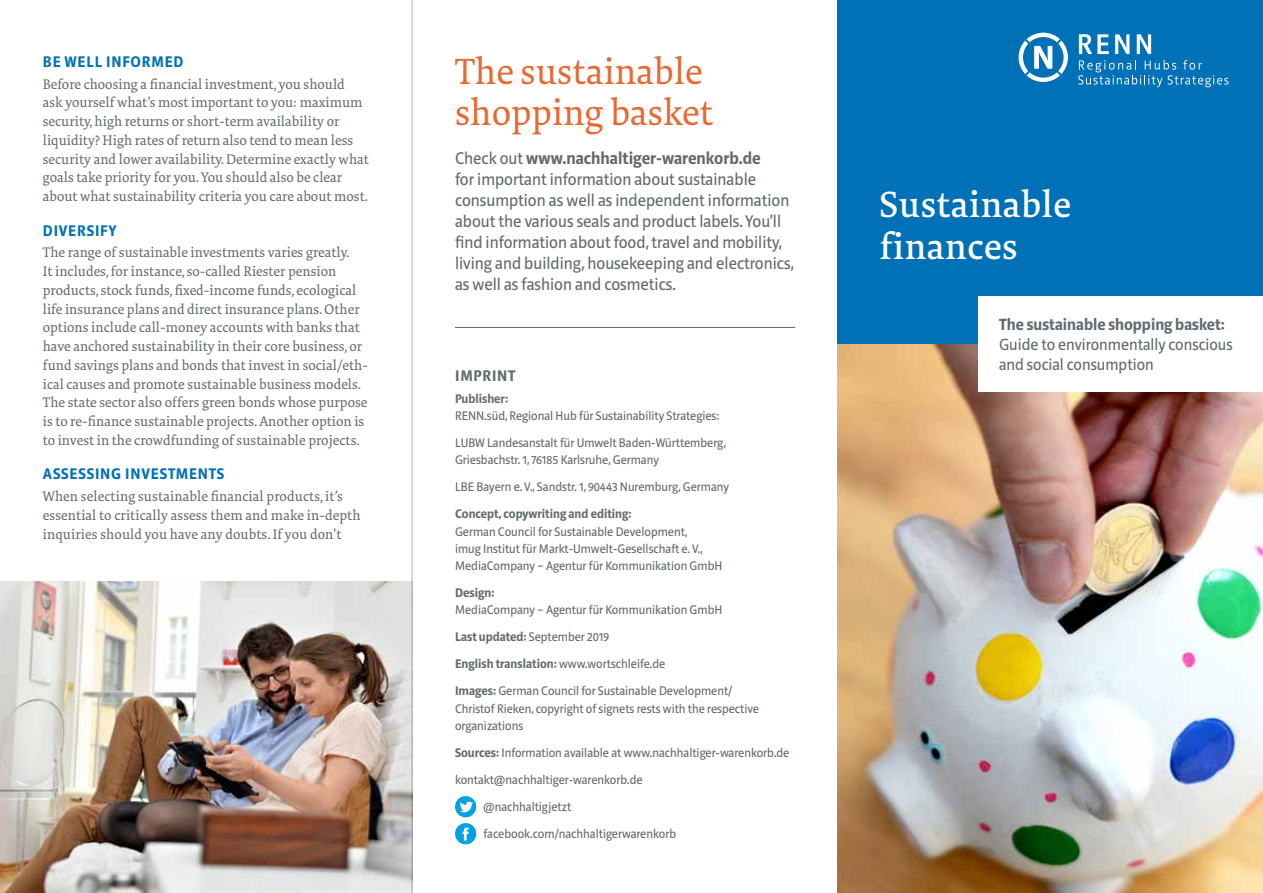
<style>
.page{position:relative;width:1263px;height:893px;background:#fff}
.page>*{position:absolute;margin:0;border:0;box-sizing:border-box;transform-origin:0 0}
.t1{font:37.5px/40.5px "Tundra OT";color:#e96933}
.t2{font:500 37.5px/42px "Tundra OT";letter-spacing:.015em;color:#fff}
.t3{font:17.25px/21px "Riga";color:#616a6e}
.t4{font:16.5px/19.8px "Riga";color:#616a6e}
.t5{font:700 16.5px "Riga";color:#616a6e}
.t6{font:700 15.75px "Riga";letter-spacing:.05em;color:#0071b7}
.t7{font:700 15.75px "Riga";letter-spacing:.05em;color:#616a6e}
.t8{font:14.25px/18.8px "Tundra OT";color:#616a6e}
.t9{font:12.75px/27px "Riga";color:#616a6e}
.t10{font:700 12.75px "Riga";color:#616a6e}
.s1{font-weight:700}
</style>
<div class="page">
<img style="left:838px;top:344px;width:425px;height:549px">
<div style="left:838px;top:0;width:425px;height:344px;background:#0071b7"></div>
<img style="left:0;top:582px;width:412px;height:311px">
<div style="left:978px;top:296px;width:285px;height:95px;background:#fff"></div>
<div style="left:455px;top:796px;width:21px;height:21px;background:#00a2e6;border-radius:50%"></div>
<svg style="left:460px;top:802px;width:13px;height:10px"></svg>
<div style="left:455px;top:823px;width:21px;height:21px;background:#00a2e6;border-radius:50%"></div>
<svg style="left:463px;top:827px;width:6px;height:13px"></svg>
<hr style="left:455px;top:327px;width:340px;height:1px;background:#616a6e">
<svg style="left:1018px;top:33px;width:50px;height:49px"></svg>
<svg style="left:1079px;top:34px;width:30px;height:20px"></svg>
<svg style="left:1115px;top:34px;width:14px;height:20px"></svg>
<svg style="left:1137px;top:34px;width:14px;height:20px"></svg>
<svg style="left:1078px;top:60px;width:150px;height:27px"></svg>
<hr style="left:412px;top:0;width:1px;height:893px;background:#000">
<p class="t6" style="left:43px;top:53px;width:142px">BE WELL INFORMED</p>
<p class="t8" style="left:43px;top:75px;width:328px">Before choosing a financial investment, you should<br>ask yourself what’s most important to you: maximum security, high returns or short-term availability or liquidity? High rates of return also tend to mean less security and lower availability. Determine exactly what goals take priority for you. You should also be clear about what sustainability criteria you care about most.</p>
<p class="t6" style="left:43px;top:221px;width:75px">DIVERSIFY</p>
<p class="t8" style="left:43px;top:244px;width:327px">The range of sustainable investments varies greatly.<br>It includes, for instance, so-called Riester pension products, stock funds, fixed-income funds, ecological life insurance plans and direct insurance plans. Other options include call-money accounts with banks that have anchored sustainability in their core business, or fund savings plans and bonds that invest in social/eth&shy;ical causes and promote sustainable business models.<br>The state sector also offers green bonds whose purpose is to re-finance sustainable projects. Another option is to invest in the crowdfunding of sustainable projects.</p>
<p class="t6" style="left:43px;top:465px;width:183px">ASSESSING INVESTMENTS</p>
<p class="t8" style="left:43px;top:487px;width:319px">When selecting sustainable financial products, it’s essential to critically assess them and make in-depth inquiries should you have any doubts. If you don’t</p>
<h1 class="t1" style="left:455px;top:53px;width:260px">The sustainable shopping basket</h1>
<p class="t3" style="left:455px;top:148px;width:340px">Check out <span class="s1">www.nachhaltiger-warenkorb.de<br></span>for important information about sustainable consumption as well as independent information about the various seals and product labels. You’ll find information about food, travel and mobility, living and building, housekeeping and electronics, as well as fashion and cosmetics.</p>
<p class="t7" style="left:455px;top:367px;width:62px">IMPRINT</p>
<p class="t10" style="left:455px;top:392px;width:55px">Publisher:</p>
<p class="t9" style="left:455px;top:403px;width:272px">RENN.süd, Regional Hub für Sustainability Strategies:<br>LUBW Landesanstalt für Umwelt Baden-Württemberg,</p>
<p class="t9" style="left:455px;top:447px;width:275px">Griesbachstr. 1, 76185 Karlsruhe, Germany<br>LBE Bayern e. V., Sandstr. 1, 90443 Nuremburg, Germany</p>
<p class="t10" style="left:455px;top:507px;width:178px">Concept, copywriting and editing:</p>
<p class="t9" style="left:455px;top:523px;width:269px;line-height:17.2px">German Council for Sustainable Development,<br>imug Institut für Markt-Umwelt-Gesellschaft e. V.,<br>MediaCompany – Agentur für Kommunikation GmbH</p>
<p class="t10" style="left:455px;top:586px;width:41px">Design:</p>
<p class="t9" style="left:455px;top:597px;width:279px">MediaCompany – Agentur für Kommunikation GmbH <span class="s1">Last updated:</span> September 2019<br><span class="s1">English translation:</span> www.wortschleife.de<br><span class="s1">Images:</span> German Council for Sustainable Development/</p>
<p class="t9" style="left:455px;top:700px;width:306px;line-height:17.2px">Christof Rieken, copyright of signets rests with the respective organizations</p>
<p class="t9" style="left:455px;top:740px;width:336px"><span class="s1">Sources:</span> Information available at www.nachhaltiger-warenkorb.de</p>
<p class="t9" style="left:455px;top:767px;width:189px">kontakt@nachhaltiger-warenkorb.de</p>
<p class="t9" style="left:483px;top:794px;width:90px">@nachhaltigjetzt</p>
<p class="t9" style="left:483px;top:821px;width:194px">facebook.com/nachhaltigerwarenkorb</p>
<h1 class="t2" style="left:880px;top:185px;width:193px">Sustainable finances</h1>
<p class="t5" style="left:999px;top:315px;width:227px">The sustainable shopping basket:</p>
<p class="t4" style="left:999px;top:335px;width:235px">Guide to environmentally conscious and social consumption</p>
</div>
